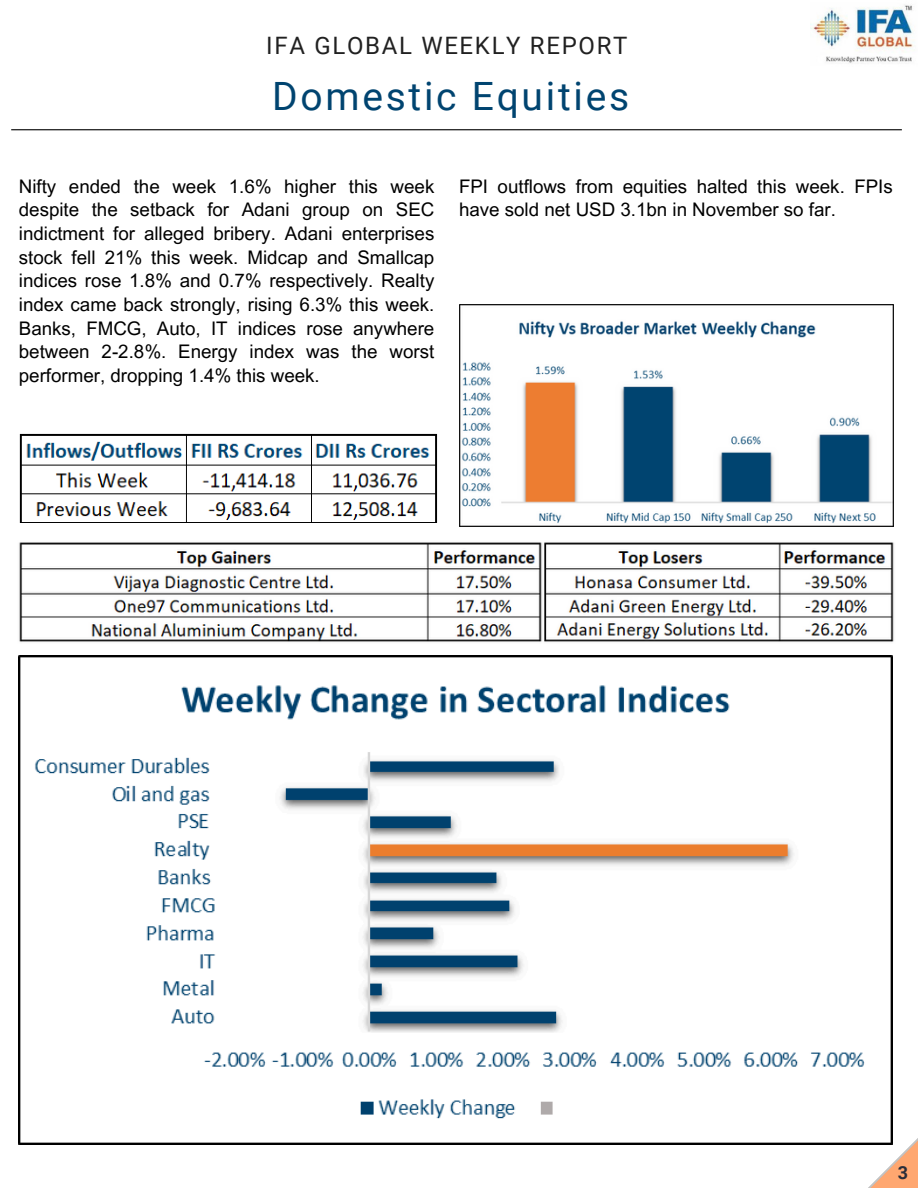
<style>
.page{position:relative;width:918px;height:1188px;background:#fff}
.page>*{position:absolute;margin:0;border:0;box-sizing:border-box;transform-origin:0 0}
.t1{font:39px "Roboto";letter-spacing:.07em;color:#004470}
.t2{font:24px "Roboto";letter-spacing:.07em;color:#212121}
.t3{font:18.75px/23.7px "Arial MT Pro";color:#000;text-align:justify}
.t4{font:700 18px "Roboto";color:#2a2e3a}
</style>
<div class="page">
<hr style="left:11px;top:129px;width:891px;height:1px;background:#000">
<img style="left:811px;top:4px;width:103px;height:59px">
<svg style="left:868px;top:1138px;width:50px;height:50px"></svg>
<img style="left:459px;top:305px;width:434px;height:221px">
<img style="left:19px;top:655px;width:874px;height:490px">
<img style="left:19px;top:433px;width:419px;height:89px">
<img style="left:19px;top:542px;width:875px;height:100px">
<p class="t2" style="left:266px;top:32px;width:363px">IFA GLOBAL WEEKLY REPORT</p>
<p class="t1" style="left:272px;top:74px;width:358px">Domestic Equities</p>
<p class="t3" style="left:19px;top:177px;width:417px">Nifty ended the week 1.6% higher this week despite the setback for Adani group on SEC indictment for alleged bribery. Adani enterprises stock fell 21% this week. Midcap and Smallcap indices rose 1.8% and 0.7% respectively. Realty index came back strongly, rising 6.3% this week.<br>Banks, FMCG, Auto, IT indices rose anywhere between 2-2.8%. Energy index was the worst performer, dropping 1.4% this week.</p>
<p class="t3" style="left:459px;top:177px;width:435px">FPI outflows from equities halted this week. FPIs have sold net USD 3.1bn in November so far.</p>
<h2 class="t4" style="left:898px;top:1162px;width:12px">3</h2>
</div>
